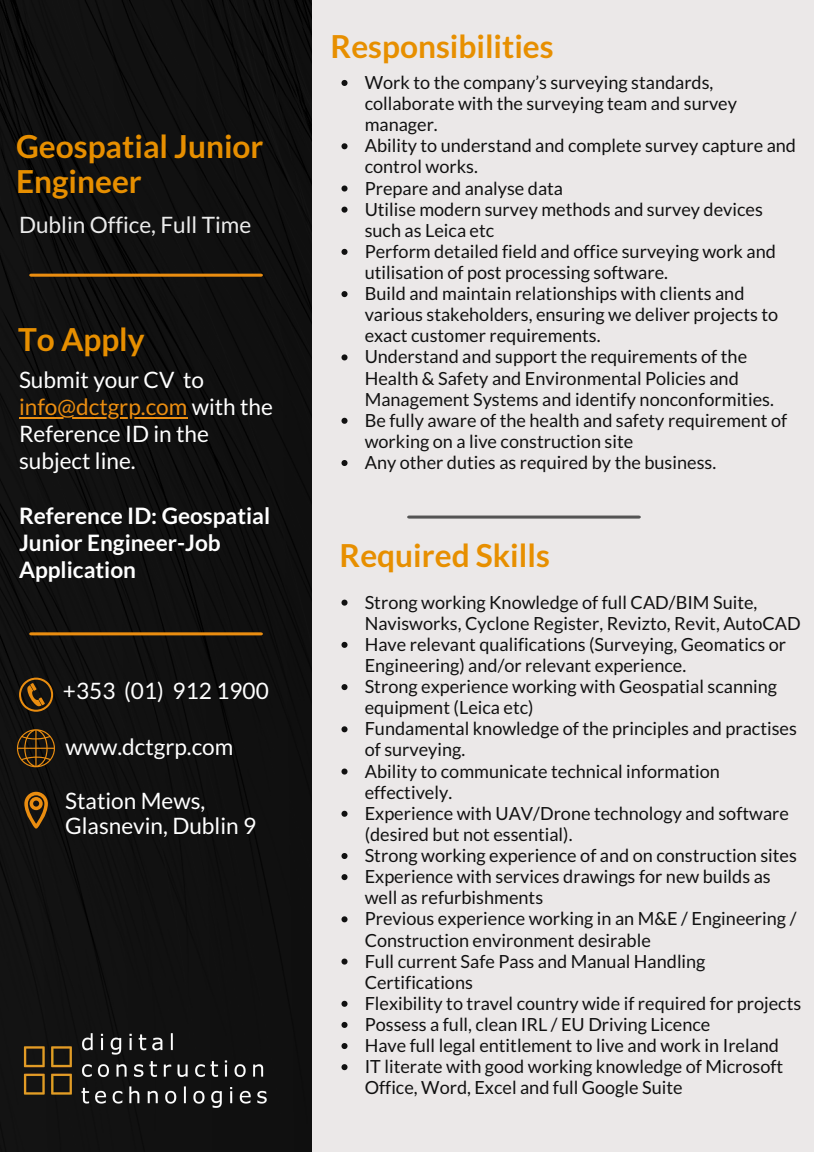
<style>
.page{position:relative;width:814px;height:1152px;background:#fff}
.page>*{position:absolute;margin:0;border:0;box-sizing:border-box;transform-origin:0 0}
.t1{font:700 31.68px/35.5px "Lato";color:#e78f00}
.t2{font:22.57px/27.1px "Lato";color:#fff}
.t3{font:700 22.57px/27.1px "Lato";color:#fff}
.t4{font:22.57px "Lato";color:#ebebeb}
.t5{font:18.03px/21.2px "Lato";color:#111}
.s1{color:#ea8d10}
</style>
<div class="page">
<div style="left:0;top:0;width:814px;height:1151px;background:#ebe8e8"></div>
<svg style="left:341px;top:80px;width:6px;height:6px"></svg>
<svg style="left:341px;top:143px;width:6px;height:6px"></svg>
<svg style="left:341px;top:185px;width:6px;height:6px"></svg>
<svg style="left:341px;top:206px;width:6px;height:6px"></svg>
<svg style="left:341px;top:249px;width:6px;height:6px"></svg>
<svg style="left:341px;top:291px;width:6px;height:6px"></svg>
<svg style="left:341px;top:354px;width:6px;height:6px"></svg>
<svg style="left:341px;top:417px;width:6px;height:6px"></svg>
<svg style="left:341px;top:460px;width:6px;height:6px"></svg>
<hr style="left:409px;top:515px;width:230px;height:3px;background:#545454">
<div style="left:0;top:0;width:312px;height:1151px;background:#101010"></div>
<svg style="left:31px;top:273px;width:230px;height:4px"></svg>
<svg style="left:19px;top:677px;width:34px;height:34px"></svg>
<svg style="left:24px;top:791px;width:24px;height:37px"></svg>
<svg style="left:17px;top:729px;width:38px;height:38px"></svg>
<hr style="left:19px;top:417px;width:168px;height:1px;background:#ea8d10">
<hr style="left:31px;top:632px;width:230px;height:3px;background:#ea8d10">
<img style="left:12px;top:1019px;width:268px;height:90px">
<svg style="left:341px;top:599px;width:6px;height:6px"></svg>
<svg style="left:341px;top:641px;width:6px;height:6px"></svg>
<svg style="left:341px;top:684px;width:6px;height:6px"></svg>
<svg style="left:341px;top:726px;width:6px;height:6px"></svg>
<svg style="left:341px;top:768px;width:6px;height:6px"></svg>
<svg style="left:341px;top:810px;width:6px;height:6px"></svg>
<svg style="left:341px;top:853px;width:6px;height:5px"></svg>
<svg style="left:341px;top:874px;width:6px;height:5px"></svg>
<svg style="left:341px;top:916px;width:6px;height:6px"></svg>
<svg style="left:341px;top:958px;width:6px;height:6px"></svg>
<svg style="left:341px;top:1000px;width:6px;height:6px"></svg>
<svg style="left:341px;top:1021px;width:6px;height:6px"></svg>
<svg style="left:341px;top:1043px;width:6px;height:5px"></svg>
<svg style="left:341px;top:1064px;width:6px;height:5px"></svg>
<p class="t1" style="left:16px;top:127px;width:249px">Geospatial Junior<br>Engineer</p>
<p class="t4" style="left:19px;top:210px;width:234px">Dublin Office, Full Time</p>
<p class="t1" style="left:18px;top:321px;width:128px">To Apply</p>
<p class="t2" style="left:19px;top:365px;width:255px">Submit your CV to <span class="s1">info@dctgrp.com</span> with the<br>Reference ID in the subject line.</p>
<p class="t3" style="left:19px;top:501px;width:253px">Reference ID: Geospatial<br>Junior Engineer-Job<br>Application</p>
<p class="t2" style="left:63px;top:676px;width:207px">+353 (01) 912 1900</p>
<p class="t2" style="left:65px;top:732px;width:169px">www.dctgrp.com</p>
<p class="t2" style="left:65px;top:787px;width:192px;line-height:25.4px">Station Mews,<br>Glasnevin, Dublin 9</p>
<p class="t1" style="left:330px;top:28px;width:224px">Responsibilities</p>
<p class="t5" style="left:364px;top:71px;width:374px">Work to the company’s surveying standards, collaborate with the surveying team and survey manager.</p>
<p class="t5" style="left:364px;top:135px;width:433px">Ability to understand and complete survey capture and control works.</p>
<p class="t5" style="left:364px;top:177px;width:200px">Prepare and analyse data</p>
<p class="t5" style="left:364px;top:198px;width:399px">Utilise modern survey methods and survey devices such as Leica etc</p>
<p class="t5" style="left:364px;top:240px;width:413px">Perform detailed field and office surveying work and utilisation of post processing software.</p>
<p class="t5" style="left:364px;top:282px;width:415px">Build and maintain relationships with clients and various stakeholders, ensuring we deliver projects to exact customer requirements.</p>
<p class="t5" style="left:364px;top:346px;width:410px">Understand and support the requirements of the<br>Health &amp; Safety and Environmental Policies and<br>Management Systems and identify nonconformities.</p>
<p class="t5" style="left:364px;top:409px;width:424px">Be fully aware of the health and safety requirement of working on a live construction site</p>
<p class="t5" style="left:364px;top:451px;width:353px">Any other duties as required by the business.</p>
<p class="t1" style="left:339px;top:536px;width:212px">Required Skills</p>
<p class="t5" style="left:364px;top:591px;width:437px">Strong working Knowledge of full CAD/BIM Suite,<br>Navisworks, Cyclone Register, Revizto, Revit, AutoCAD</p>
<p class="t5" style="left:364px;top:633px;width:423px">Have relevant qualifications (Surveying, Geomatics or<br>Engineering) and/or relevant experience.</p>
<p class="t5" style="left:364px;top:675px;width:414px">Strong experience working with Geospatial scanning equipment (Leica etc)</p>
<p class="t5" style="left:364px;top:717px;width:433px">Fundamental knowledge of the principles and practises of surveying.</p>
<p class="t5" style="left:364px;top:759px;width:357px">Ability to communicate technical information effectively.</p>
<p class="t5" style="left:364px;top:802px;width:426px">Experience with UAV/Drone technology and software (desired but not essential).</p>
<p class="t5" style="left:364px;top:844px;width:433px">Strong working experience of and on construction sites</p>
<p class="t5" style="left:364px;top:865px;width:407px">Experience with services drawings for new builds as well as refurbishments</p>
<p class="t5" style="left:364px;top:907px;width:433px">Previous experience working in an M&amp;E / Engineering /<br>Construction environment desirable</p>
<p class="t5" style="left:364px;top:949px;width:342px">Full current Safe Pass and Manual Handling<br>Certifications</p>
<p class="t5" style="left:364px;top:991px;width:438px">Flexibility to travel country wide if required for projects</p>
<p class="t5" style="left:364px;top:1013px;width:347px">Possess a full, clean IRL / EU Driving Licence</p>
<p class="t5" style="left:364px;top:1034px;width:416px">Have full legal entitlement to live and work in Ireland</p>
<p class="t5" style="left:364px;top:1055px;width:420px">IT literate with good working knowledge of Microsoft<br>Office, Word, Excel and full Google Suite</p>
</div>
